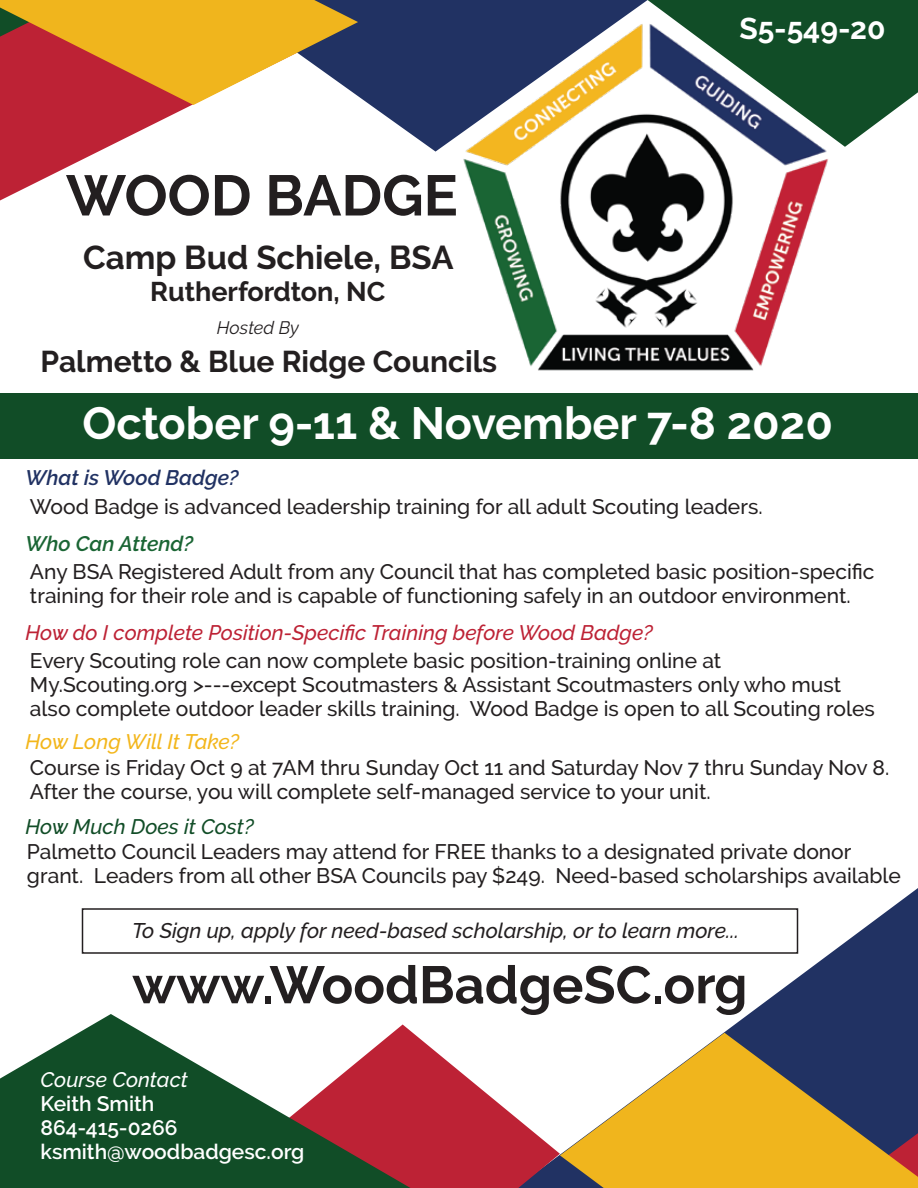
<style>
.page{position:relative;width:918px;height:1188px;background:#fff}
.page>*{position:absolute;margin:0;border:0;box-sizing:border-box;transform-origin:0 0}
.t1{font:700 57px "Raleway";color:#231f20}
.t2{font:700 52.5px "Raleway";color:#231f20}
.t3{font:700 45px "Raleway";color:#fff}
.t4{font:700 33px "Raleway";color:#231f20}
.t5{font:700 30px "Raleway";color:#231f20}
.t6{font:700 30px "Raleway";color:#fff}
.t7{font:700 27px "Raleway";color:#231f20}
.t8{font:italic 500 21.15px "Raleway";color:#231f20}
.t9{font:500 21px/24px "Raleway";color:#231f20}
.t10{font:italic 500 21px "Raleway";color:#bd2235}
.t11{font:600 21px/24px "Raleway";color:#fff}
.t12{font:italic 500 21px "Raleway";letter-spacing:-.005em;color:#f3b61b}
.t13{font:italic 500 21px "Raleway";color:#114d27}
.t14{font:italic 600 21px "Raleway";color:#213263}
.t15{font:italic 600 21px "Raleway";color:#1a6534}
.t16{font:italic 500 21px "Raleway";color:#fff}
.t17{font:italic 18px "Raleway";letter-spacing:-.005em;color:#231f20}
</style>
<div class="page">
<div style="left:0;top:393px;width:918px;height:66px;background:#114d27"></div>
<svg style="left:723px;top:888px;width:195px;height:145px"></svg>
<svg style="left:411px;top:1031px;width:149px;height:157px"></svg>
<svg style="left:560px;top:1033px;width:358px;height:155px;fill:#f0b51d"></svg>
<div style="left:411px;top:1112px;width:114px;height:34px;background:#bd2235"></div>
<svg style="left:0;top:105px;width:192px;height:95px;fill:#bd2235"></svg>
<svg style="left:648px;top:0;width:270px;height:147px"></svg>
<svg style="left:358px;top:0;width:290px;height:152px;fill:#213263"></svg>
<svg style="left:0;top:0;width:358px;height:105px"></svg>
<div style="left:393px;top:42px;width:66px;height:34px;background:#213263"></div>
<img style="left:459px;top:20px;width:375px;height:351px">
<div style="left:82px;top:908px;width:716px;height:46px;border:2px solid #231f20"></div>
<svg style="left:0;top:1014px;width:411px;height:174px;fill:#114d27"></svg>
<h1 class="t1" style="left:66px;top:163px;width:393px">WOOD BADGE</h1>
<h3 class="t4" style="left:83px;top:238px;width:372px">Camp Bud Schiele, BSA</h3>
<p class="t7" style="left:150px;top:276px;width:237px">Rutherfordton, NC</p>
<p class="t17" style="left:217px;top:317px;width:84px">Hosted By</p>
<h3 class="t5" style="left:40px;top:344px;width:458px">Palmetto &amp; Blue Ridge Councils</h3>
<h3 class="t6" style="left:740px;top:12px;width:148px">S5-549-20</h3>
<h3 class="t3" style="left:82px;top:398px;width:752px">October 9-11 &amp; November 7-8 2020</h3>
<p class="t14" style="left:26px;top:465px;width:215px">What is Wood Badge?</p>
<p class="t9" style="left:30px;top:494px;width:734px">Wood Badge is advanced leadership training for all adult Scouting leaders.</p>
<p class="t15" style="left:26px;top:531px;width:169px">Who Can Attend?</p>
<p class="t9" style="left:30px;top:560px;width:846px">Any BSA Registered Adult from any Council that has completed basic position-specific training for their role and is capable of functioning safely in an outdoor environment.</p>
<p class="t10" style="left:26px;top:620px;width:629px">How do I complete Position-Specific Training before Wood Badge?</p>
<p class="t9" style="left:30px;top:648px;width:846px">Every Scouting role can now complete basic position-training online at<br>My.Scouting.org &gt;---except Scoutmasters &amp; Assistant Scoutmasters only who must also complete outdoor leader skills training. Wood Badge is open to all Scouting roles</p>
<p class="t9" style="left:30px;top:755px;width:861px">Course is Friday Oct 9 at 7AM thru Sunday Oct 11 and Saturday Nov 7 thru Sunday Nov 8.<br>After the course, you will complete self-managed service to your unit.</p>
<p class="t13" style="left:26px;top:815px;width:230px">How Much Does it Cost?</p>
<p class="t9" style="left:27px;top:839px;width:876px">Palmetto Council Leaders may attend for FREE thanks to a designated private donor grant. Leaders from all other BSA Councils pay $249. Need-based scholarships available</p>
<p class="t12" style="left:26px;top:729px;width:215px">How Long Will It Take?</p>
<p class="t8" style="left:132px;top:918px;width:608px">To Sign up, apply for need-based scholarship, or to learn more...</p>
<h2 class="t2" style="left:132px;top:955px;width:617px">www.WoodBadgeSC.org</h2>
<p class="t16" style="left:40px;top:1068px;width:149px">Course Contact</p>
<p class="t11" style="left:40px;top:1092px;width:265px">Keith Smith<br>864-415-0266 ksmith@woodbadgesc.org</p>
</div>
